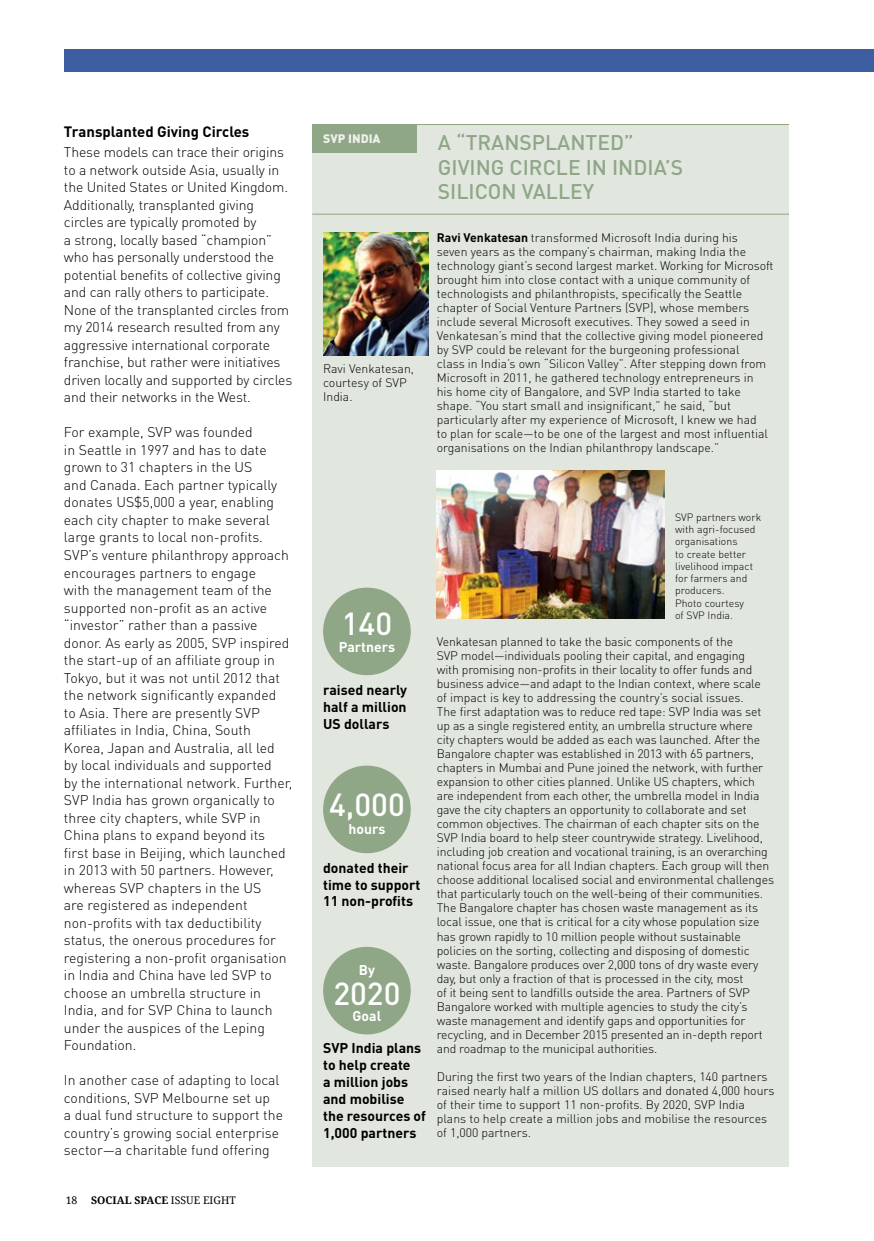
<style>
.page{position:relative;width:874px;height:1241px;background:#fff}
.page>*{position:absolute;margin:0;border:0;box-sizing:border-box;transform-origin:0 0}
.t1{font:500 31.5px "DIN Pro";color:#fff}
.t2{font:500 21px/24.5px "DIN Pro";color:#8fa687}
.t3{font:700 14.88px "DIN Pro";color:#000}
.t4{font:300 14px/17.5px "DIN Pro";color:#000}
.t5{font:700 14px/16.8px "DIN Pro";color:#000}
.t6{font:700 14px "DIN Pro";color:#fff}
.t7{font:300 12.25px/14px "DIN Pro";letter-spacing:-.01em;color:#000}
.t8{font:900 12.25px "DIN Pro";color:#edf0eb}
.t9{font:300 10.5px/12.2px "DIN Pro";color:#000}
.t10{font:700 10.5px "Droid Serif";color:#000}
.t11{font:10.5px "Droid Serif";color:#000}
.s1{font-weight:400}
.s2{font-weight:700}
</style>
<div class="page">
<div style="left:312px;top:124px;width:476px;height:1042px;background:#e1e7de"></div>
<img style="left:323px;top:233px;width:105px;height:122px">
<img style="left:436px;top:470px;width:228px;height:148px">
<div style="left:312px;top:124px;width:105px;height:28px;background:#8fa687"></div>
<div style="left:323px;top:587px;width:87px;height:88px;background:#8fa687;border-radius:50%"></div>
<div style="left:323px;top:765px;width:87px;height:88px;background:#8fa687;border-radius:50%"></div>
<div style="left:323px;top:946px;width:87px;height:88px;background:#8fa687;border-radius:50%"></div>
<hr style="left:312px;top:214px;width:476px;height:1px;background:#8fa687">
<hr style="left:312px;top:124px;width:476px;height:1px;background:#8fa687">
<div style="left:64px;top:50px;width:809px;height:22px;background:#3d5fa1"></div>
<p class="t3" style="left:64px;top:122px;width:187px">Transplanted Giving Circles</p>
<p class="t4" style="left:64px;top:143px;width:230px">These models can trace their origins to a network outside Asia, usually in the United States or United Kingdom.<br>Additionally, transplanted giving circles are typically promoted by<br>a strong, locally based “champion” who has personally understood the potential benefits of collective giving and can rally others to participate.<br>None of the transplanted circles from my 2014 research resulted from any aggressive international corporate franchise, but rather were initiatives driven locally and supported by circles and their networks in the West.</p>
<p class="t4" style="left:64px;top:423px;width:230px">For example, SVP was founded<br>in Seattle in 1997 and has to date grown to 31 chapters in the US<br>and Canada. Each partner typically donates US$5,000 a year, enabling each city chapter to make several large grants to local non-profits.<br>SVP’s venture philanthropy approach encourages partners to engage<br>with the management team of the supported non-profit as an active “investor” rather than a passive donor. As early as 2005, SVP inspired the start-up of an affiliate group in Tokyo, but it was not until 2012 that the network significantly expanded<br>to Asia. There are presently SVP affiliates in India, China, South Korea, Japan and Australia, all led<br>by local individuals and supported<br>by the international network. Further, SVP India has grown organically to three city chapters, while SVP in China plans to expand beyond its first base in Beijing, which launched in 2013 with 50 partners. However, whereas SVP chapters in the US<br>are registered as independent non-profits with tax deductibility status, the onerous procedures for registering a non-profit organisation in India and China have led SVP to choose an umbrella structure in India, and for SVP China to launch under the auspices of the Leping Foundation.</p>
<p class="t4" style="left:64px;top:1070px;width:220px">In another case of adapting to local conditions, SVP Melbourne set up<br>a dual fund structure to support the country’s growing social enterprise sector—a charitable fund offering</p>
<p class="t11" style="left:66px;top:1194px;width:13px">18</p>
<p class="t10" style="left:91px;top:1194px;width:146px">SOCIAL SPACE <span class="s1">ISSUE EIGHT</span></p>
<p class="t8" style="left:323px;top:131px;width:59px">SVP INDIA</p>
<h2 class="t2" style="left:437px;top:129px;width:247px">A “TRANSPLANTED”<br>GIVING CIRCLE IN INDIA’S<br>SILICON VALLEY</h2>
<p class="t7" style="left:323px;top:361px;width:92px">Ravi Venkatesan, courtesy of SVP<br>India.</p>
<p class="t7" style="left:436px;top:230px;width:338px"><span class="s2">Ravi Venkatesan</span> transformed Microsoft India during his<br>seven years as the company’s chairman, making India the technology giant’s second largest market. Working for Microsoft brought him into close contact with a unique community of technologists and philanthropists, specifically the Seattle chapter of Social Venture Partners (SVP), whose members include several Microsoft executives. They sowed a seed in Venkatesan’s mind that the collective giving model pioneered by SVP could be relevant for the burgeoning professional<br>class in India’s own “Silicon Valley”. After stepping down from Microsoft in 2011, he gathered technology entrepreneurs in<br>his home city of Bangalore, and SVP India started to take shape. “You start small and insignificant,” he said, “but particularly after my experience of Microsoft, I knew we had<br>to plan for scale—to be one of the largest and most influential organisations on the Indian philanthropy landscape.”</p>
<h1 class="t1" style="left:341px;top:602px;width:52px">140</h1>
<p class="t6" style="left:338px;top:637px;width:58px">Partners</p>
<p class="t5" style="left:323px;top:681px;width:85px;text-align:justify">raised nearly half a million US dollars</p>
<h1 class="t1" style="left:329px;top:783px;width:77px">4,000</h1>
<p class="t6" style="left:348px;top:819px;width:38px">hours</p>
<p class="t5" style="left:323px;top:858px;width:99px">donated their time to support<br>11 non-profits</p>
<p class="t6" style="left:359px;top:960px;width:18px">By</p>
<h1 class="t1" style="left:333px;top:971px;width:69px">2020</h1>
<p class="t6" style="left:352px;top:1005px;width:30px">Goal</p>
<p class="t5" style="left:323px;top:1039px;width:104px">SVP India plans to help create<br>a million jobs and mobilise the resources of<br>1,000 partners</p>
<p class="t9" style="left:674px;top:510px;width:88px">SVP partners work with agri-focused organisations<br>to create better livelihood impact for farmers and producers.<br>Photo courtesy<br>of SVP India.</p>
<p class="t7" style="left:436px;top:634px;width:338px">Venkatesan planned to take the basic components of the<br>SVP model—individuals pooling their capital, and engaging<br>with promising non-profits in their locality to offer funds and business advice—and adapt to the Indian context, where scale<br>of impact is key to addressing the country’s social issues.<br>The first adaptation was to reduce red tape: SVP India was set up as a single registered entity, an umbrella structure where<br>city chapters would be added as each was launched. After the Bangalore chapter was established in 2013 with 65 partners, chapters in Mumbai and Pune joined the network, with further expansion to other cities planned. Unlike US chapters, which are independent from each other, the umbrella model in India gave the city chapters an opportunity to collaborate and set common objectives. The chairman of each chapter sits on the SVP India board to help steer countrywide strategy. Livelihood, including job creation and vocational training, is an overarching national focus area for all Indian chapters. Each group will then choose additional localised social and environmental challenges that particularly touch on the well-being of their communities.<br>The Bangalore chapter has chosen waste management as its local issue, one that is critical for a city whose population size has grown rapidly to 10 million people without sustainable policies on the sorting, collecting and disposing of domestic waste. Bangalore produces over 2,000 tons of dry waste every day, but only a fraction of that is processed in the city, most<br>of it being sent to landfills outside the area. Partners of SVP Bangalore worked with multiple agencies to study the city’s waste management and identify gaps and opportunities for recycling, and in December 2015 presented an in-depth report and roadmap to the municipal authorities.</p>
<p class="t7" style="left:436px;top:1068px;width:339px">During the first two years of the Indian chapters, 140 partners raised nearly half a million US dollars and donated 4,000 hours of their time to support 11 non-profits. By 2020, SVP India plans to help create a million jobs and mobilise the resources of 1,000 partners.</p>
</div>
